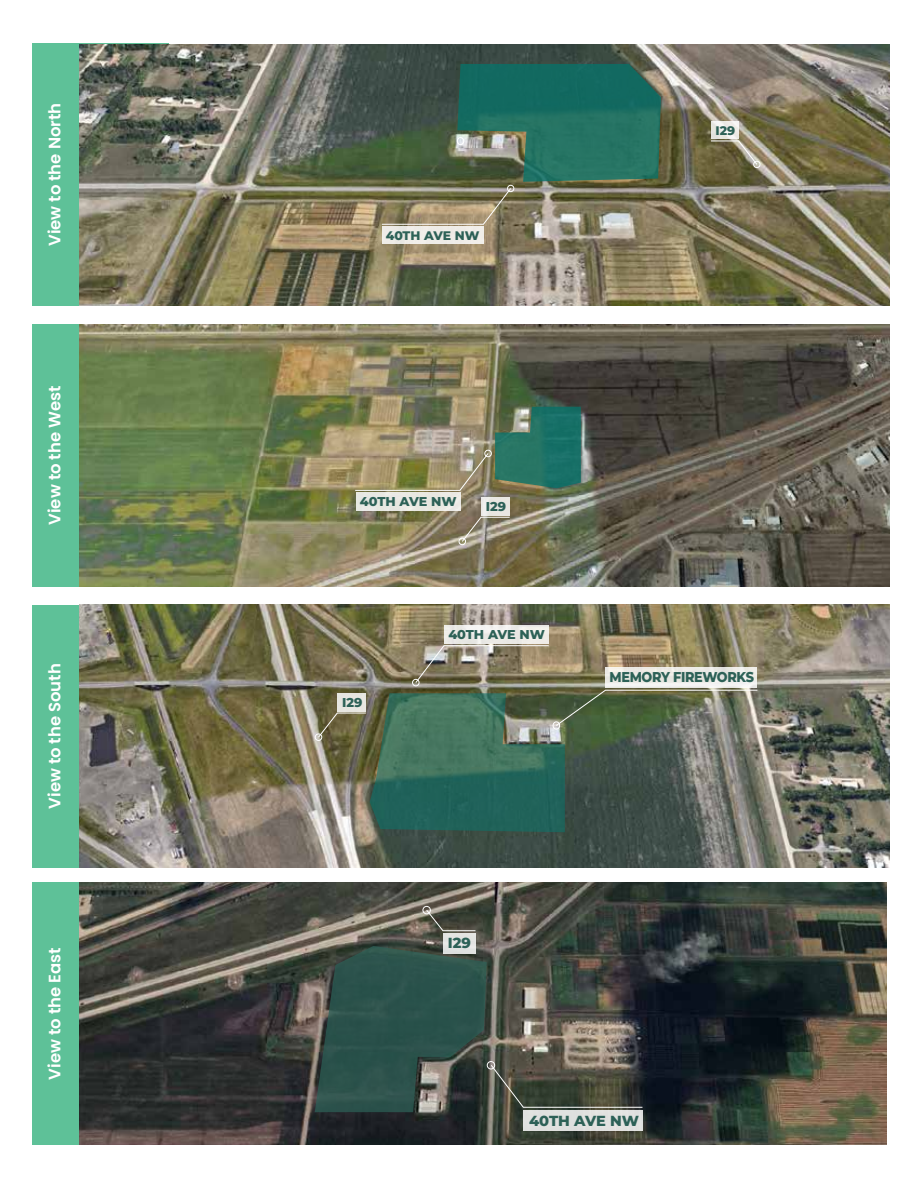
<style>
.page{position:relative;width:918px;height:1188px;background:#fff}
.page>*{position:absolute;margin:0;border:0;box-sizing:border-box;transform-origin:0 0}
.t1{font:600 16.5px "Poppins";color:#fff}
.t2{font:800 14.55px "Montserrat";color:#2d6157}
.t3{font:800 14.25px "Montserrat";letter-spacing:-.025em;color:#2d6157;scale:.9 1}
.t4{font:800 12.75px "Montserrat";color:#2d6157}
.t5{font:800 12.45px "Montserrat";color:#2d6157}
</style>
<div class="page">
<div style="left:32px;top:43px;width:136px;height:263px;background:#5ec198"></div>
<div style="left:32px;top:324px;width:136px;height:263px;background:#5ec198"></div>
<div style="left:32px;top:605px;width:136px;height:262px;background:#5ec198"></div>
<div style="left:32px;top:882px;width:136px;height:263px;background:#5ec198"></div>
<img style="left:80px;top:45px;width:810px;height:261px">
<div style="left:382px;top:226px;width:101px;height:18px;background:#efece7"></div>
<svg style="left:381px;top:64px;width:280px;height:161px;background:#4a6f5c"></svg>
<svg style="left:711px;top:122px;width:28px;height:17px"></svg>
<svg style="left:710px;top:140px;width:48px;height:25px"></svg>
<div style="left:753px;top:161px;width:7px;height:7px;border:1px solid #fff;border-radius:50%"></div>
<img style="left:80px;top:324px;width:810px;height:263px">
<svg style="left:481px;top:497px;width:29px;height:18px"></svg>
<svg style="left:461px;top:517px;width:49px;height:25px"></svg>
<div style="left:459px;top:538px;width:7px;height:7px;border:1px solid #fff;border-radius:50%"></div>
<div style="left:356px;top:493px;width:105px;height:18px;background:#e8e8e3"></div>
<svg style="left:354px;top:452px;width:135px;height:39px;background:#9d926b"></svg>
<div style="left:484px;top:450px;width:8px;height:7px;border:1px solid #fff;border-radius:50%"></div>
<svg style="left:495px;top:407px;width:86px;height:81px;background:#307566"></svg>
<img style="left:80px;top:605px;width:810px;height:262px">
<div style="left:444px;top:625px;width:105px;height:19px;background:#edebe8"></div>
<div style="left:315px;top:734px;width:7px;height:7px;border:1px solid #fff;border-radius:50%"></div>
<img style="left:318px;top:645px;width:440px;height:187px">
<img style="left:80px;top:882px;width:807px;height:263px">
<div style="left:523px;top:1110px;width:119px;height:20px;background:#e0e1df"></div>
<div style="left:443px;top:933px;width:32px;height:20px;background:#e4e4e2"></div>
<svg style="left:426px;top:909px;width:50px;height:23px"></svg>
<div style="left:423px;top:906px;width:8px;height:8px;border:1px solid #fff;border-radius:50%"></div>
<svg style="left:315px;top:946px;width:328px;height:166px;background:#47564e"></svg>
<p class="t1" style="left:45px;top:246px;width:145px;rotate:-90deg">View to the North</p>
<p class="t1" style="left:45px;top:525px;width:141px;rotate:-90deg">View to the West</p>
<p class="t1" style="left:45px;top:809px;width:147px;rotate:-90deg">View to the South</p>
<p class="t1" style="left:45px;top:1080px;width:133px;rotate:-90deg">View to the East</p>
<p class="t5" style="left:386px;top:227px;width:95px">40TH AVE NW</p>
<p class="t5" style="left:716px;top:122px;width:21px">I29</p>
<p class="t4" style="left:360px;top:493px;width:98px">40TH AVE NW</p>
<p class="t4" style="left:486px;top:498px;width:22px">I29</p>
<p class="t4" style="left:342px;top:694px;width:22px">I29</p>
<p class="t4" style="left:448px;top:626px;width:98px">40TH AVE NW</p>
<p class="t3" style="left:610px;top:668px;width:162px">MEMORY FIREWORKS</p>
<p class="t2" style="left:448px;top:933px;width:25px">I29</p>
<p class="t2" style="left:529px;top:1111px;width:111px">40TH AVE NW</p>
</div>
